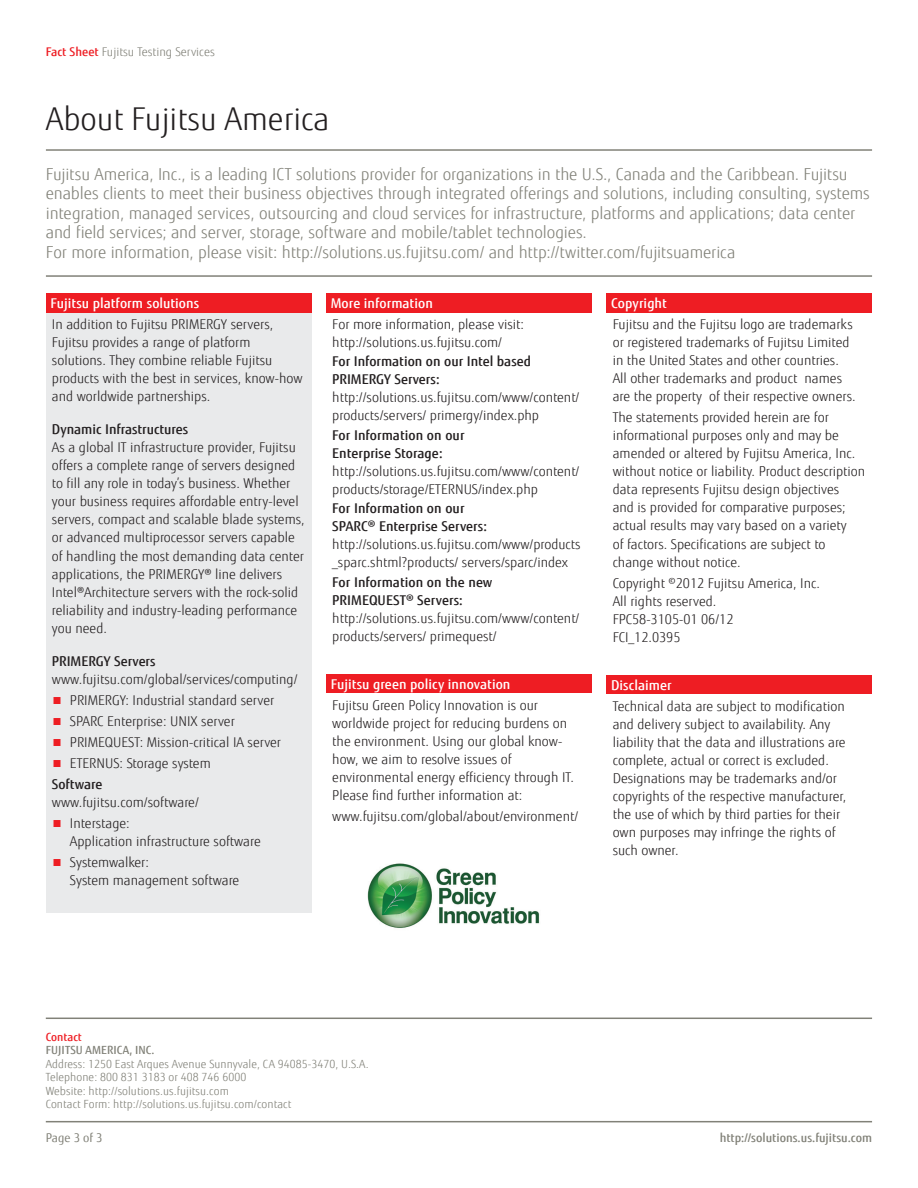
<style>
.page{position:relative;width:918px;height:1188px;background:#fff}
.page>*{position:absolute;margin:0;border:0;box-sizing:border-box;transform-origin:0 0}
.t1{font:300 31.5px "Fujitsu Sans";color:#231f20}
.t2{font:300 16.5px/19.5px "Fujitsu Sans";letter-spacing:-.005em;color:#818178}
.t3{font:300 13.5px/18px "Fujitsu Sans";color:#231f20}
.t4{font:500 13.5px/18px "Fujitsu Sans";letter-spacing:.005em;color:#231f20}
.t5{font:500 13.5px "Fujitsu Sans";letter-spacing:.005em;color:#fff}
.t6{font:300 12px "Fujitsu Sans";color:#818178}
.t7{font:500 12px "Fujitsu Sans";color:#818178}
.t8{font:12px "Fujitsu Sans";color:#818178}
.t9{font:300 11.25px/13.5px "Fujitsu Sans";letter-spacing:.005em;color:#818178}
.t10{font:500 11.25px "Fujitsu Sans";letter-spacing:.005em;color:#818178}
.t11{font:500 11.25px "Fujitsu Sans";color:#ee1d23}
.s1{font-weight:500;color:#ee1d23}
.s2{color:#ee1d23}
.s3{font-weight:500}
</style>
<div class="page">
<hr style="left:46px;top:1121px;width:826px;height:1px;background:#818178">
<hr style="left:46px;top:1018px;width:826px;height:1px;background:#818178">
<hr style="left:46px;top:275px;width:826px;height:2px;background:#818178">
<hr style="left:46px;top:149px;width:826px;height:2px;background:#818178">
<img style="left:367px;top:863px;width:173px;height:65px">
<div style="left:46px;top:293px;width:265px;height:20px;background:#ee1d23"></div>
<div style="left:46px;top:313px;width:265px;height:599px;background:#e9eaeb"></div>
<div style="left:326px;top:293px;width:266px;height:20px;background:#ee1d23"></div>
<div style="left:326px;top:674px;width:266px;height:20px;background:#ee1d23"></div>
<div style="left:607px;top:293px;width:265px;height:20px;background:#ee1d23"></div>
<div style="left:607px;top:675px;width:265px;height:19px;background:#ee1d23"></div>
<p class="t6" style="left:46px;top:44px;width:170px"><span class="s1">Fact Sheet</span> Fujitsu Testing Services</p>
<h1 class="t1" style="left:46px;top:100px;width:285px">About Fujitsu America</h1>
<p class="t2" style="left:46px;top:164px;width:825px">Fujitsu America, Inc., is a leading ICT solutions provider for organizations in the U.S., Canada and the Caribbean. Fujitsu enables clients to meet their business objectives through integrated offerings and solutions, including consulting, systems integration, managed services, outsourcing and cloud services for infrastructure, platforms and applications; data center and field services; and server, storage, software and mobile/tablet technologies.<br>For more information, please visit: http://solutions.us.fujitsu.com/ and http://twitter.com/fujitsuamerica</p>
<p class="t5" style="left:50px;top:295px;width:150px">Fujitsu platform solutions</p>
<p class="t3" style="left:52px;top:315px;width:252px">In addition to Fujitsu PRIMERGY servers, Fujitsu provides a range of platform solutions. They combine reliable Fujitsu products with the best in services, know-how and worldwide partnerships.</p>
<p class="t4" style="left:52px;top:420px;width:138px">Dynamic Infrastructures</p>
<p class="t3" style="left:52px;top:439px;width:254px">As a global IT infrastructure provider, Fujitsu offers a complete range of servers designed to fill any role in today’s business. Whether your business requires affordable entry-level servers, compact and scalable blade systems, or advanced multiprocessor servers capable of handling the most demanding data center applications, the PRIMERGY® line delivers Intel®Architecture servers with the rock-solid reliability and industry-leading performance you need.</p>
<p class="t4" style="left:52px;top:652px;width:105px">PRIMERGY Servers</p>
<p class="t3" style="left:52px;top:670px;width:247px">www.fujitsu.com/global/services/computing/</p>
<p class="t3" style="left:52px;top:691px;width:224px"><span class="s2">■</span> PRIMERGY: Industrial standard server</p>
<p class="t3" style="left:52px;top:712px;width:184px"><span class="s2">■</span> SPARC Enterprise: UNIX server</p>
<p class="t3" style="left:52px;top:733px;width:231px"><span class="s2">■</span> PRIMEQUEST: Mission-critical IA server</p>
<p class="t3" style="left:52px;top:753px;width:160px;line-height:21px"><span class="s2">■</span> ETERNUS: Storage system<br><span class="s3">Software</span></p>
<p class="t3" style="left:52px;top:794px;width:148px">www.fujitsu.com/software/</p>
<p class="t3" style="left:70px;top:815px;width:192px;text-indent:-18px"><span class="s2">■</span> Interstage:<br>Application infrastructure software</p>
<p class="t3" style="left:70px;top:854px;width:171px;text-indent:-18px"><span class="s2">■</span> Systemwalker:<br>System management software</p>
<p class="t5" style="left:331px;top:295px;width:104px">More information</p>
<p class="t3" style="left:332px;top:315px;width:193px">For more information, please visit: http://solutions.us.fujitsu.com/</p>
<p class="t4" style="left:332px;top:353px;width:200px">For Information on our Intel based<br>PRIMERGY Servers:</p>
<p class="t3" style="left:332px;top:389px;width:249px">http://solutions.us.fujitsu.com/www/content/ products/servers/ primergy/index.php</p>
<p class="t4" style="left:332px;top:426px;width:134px">For Information on our<br>Enterprise Storage:</p>
<p class="t3" style="left:332px;top:462px;width:249px">http://solutions.us.fujitsu.com/www/content/ products/storage/ETERNUS/index.php</p>
<p class="t4" style="left:332px;top:500px;width:156px">For Information on our<br>SPARC® Enterprise Servers:</p>
<p class="t3" style="left:332px;top:536px;width:250px">http://solutions.us.fujitsu.com/www/products _sparc.shtml?products/ servers/sparc/index</p>
<p class="t4" style="left:332px;top:573px;width:162px">For Information on the new<br>PRIMEQUEST® Servers:</p>
<p class="t3" style="left:332px;top:609px;width:249px">http://solutions.us.fujitsu.com/www/content/ products/servers/ primequest/</p>
<p class="t5" style="left:331px;top:676px;width:181px">Fujitsu green policy innovation</p>
<p class="t3" style="left:332px;top:696px;width:243px">Fujitsu Green Policy Innovation is our worldwide project for reducing burdens on the environment. Using our global know&shy;how, we aim to resolve issues of environmental energy efficiency through IT.<br>Please find further information at:</p>
<p class="t3" style="left:332px;top:807px;width:247px">www.fujitsu.com/global/about/environment/</p>
<p class="t5" style="left:611px;top:295px;width:57px">Copyright</p>
<p class="t3" style="left:613px;top:315px;width:245px">Fujitsu and the Fujitsu logo are trademarks or registered trademarks of Fujitsu Limited in the United States and other countries.<br>All other trademarks and product names are the property of their respective owners.</p>
<p class="t3" style="left:613px;top:409px;width:254px">The statements provided herein are for informational purposes only and may be amended or altered by Fujitsu America, Inc. without notice or liability. Product description data represents Fujitsu design objectives<br>and is provided for comparative purposes; actual results may vary based on a variety<br>of factors. Specifications are subject to change without notice.</p>
<p class="t3" style="left:613px;top:574px;width:209px">Copyright ©2012 Fujitsu America, Inc.<br>All rights reserved.<br>FPC58-3105-01 06/12<br>FCI_12.0395</p>
<p class="t5" style="left:611px;top:677px;width:62px">Disclaimer</p>
<p class="t3" style="left:613px;top:697px;width:235px">Technical data are subject to modification and delivery subject to availability. Any liability that the data and illustrations are complete, actual or correct is excluded.<br>Designations may be trademarks and/or copyrights of the respective manufacturer, the use of which by third parties for their own purposes may infringe the rights of such owner.</p>
<p class="t11" style="left:46px;top:1030px;width:38px">Contact</p>
<p class="t10" style="left:46px;top:1043px;width:110px">FUJITSU AMERICA, INC.</p>
<p class="t9" style="left:46px;top:1057px;width:324px">Address: 1250 East Arques Avenue Sunnyvale, CA 94085-3470, U.S.A.<br>Telephone: 800 831 3183 or 408 746 6000<br>Website: http://solutions.us.fujitsu.com<br>Contact Form: http://solutions.us.fujitsu.com/contact</p>
<p class="t8" style="left:46px;top:1131px;width:58px">Page 3 of 3</p>
<p class="t7" style="left:720px;top:1131px;width:154px">http://solutions.us.fujitsu.com</p>
</div>
